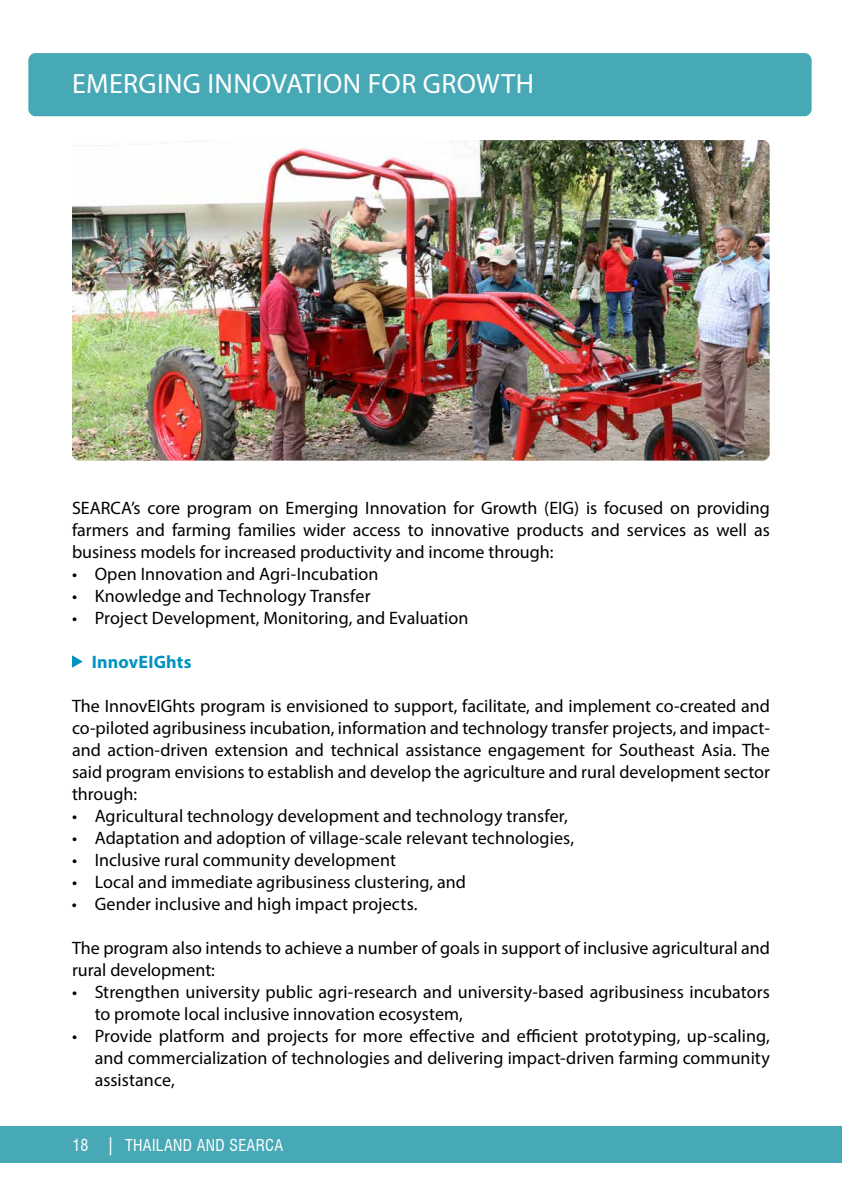
<style>
.page{position:relative;width:842px;height:1191px;background:#fff}
.page>*{position:absolute;margin:0;border:0;box-sizing:border-box;transform-origin:0 0}
.t1{font:28px "Myriad Pro";letter-spacing:.015em;color:#fff}
.t2{font:18px/22px "Myriad Pro";color:#000;text-align:justify}
.t3{font:700 18px "Myriad Pro";letter-spacing:.01em;color:#0093c1}
.t4{font:condensed 16px "Swiss 721 BT";letter-spacing:.02em;color:#fff}
.s1{font-size:18px}
</style>
<div class="page">
<div style="left:0;top:1126px;width:842px;height:37px;background:#47a9b5"></div>
<svg style="left:72px;top:655px;width:11px;height:13px"></svg>
<div style="left:28px;top:53px;width:784px;height:63px;background:#47a9b5;border-radius:7px"></div>
<img style="left:72px;top:140px;width:698px;height:320px">
<h1 class="t1" style="left:72px;top:66px;width:463px">EMERGING INNOVATION FOR GROWTH</h1>
<p class="t2" style="left:72px;top:497px;width:699px">SEARCA’s core program on Emerging Innovation for Growth (EIG) is focused on providing farmers and farming families wider access to innovative products and services as well as business models for increased productivity and income through:</p>
<p class="t2" style="left:72px;top:563px;width:308px">• Open Innovation and Agri-Incubation</p>
<p class="t2" style="left:72px;top:585px;width:300px">• Knowledge and Technology Transfer</p>
<p class="t2" style="left:72px;top:607px;width:398px">• Project Development, Monitoring, and Evaluation</p>
<p class="t3" style="left:92px;top:650px;width:101px">InnovEIGhts</p>
<p class="t2" style="left:72px;top:694px;width:699px">The InnovEIGhts program is envisioned to support, facilitate, and implement co-created and co-piloted agribusiness incubation, information and technology transfer projects, and impact&shy;and action-driven extension and technical assistance engagement for Southeast Asia. The said program envisions to establish and develop the agriculture and rural development sector through:</p>
<p class="t2" style="left:72px;top:804px;width:497px">• Agricultural technology development and technology transfer,</p>
<p class="t2" style="left:72px;top:826px;width:504px">• Adaptation and adoption of village-scale relevant technologies,</p>
<p class="t2" style="left:72px;top:848px;width:325px">• Inclusive rural community development</p>
<p class="t2" style="left:72px;top:870px;width:396px">• Local and immediate agribusiness clustering, and</p>
<p class="t2" style="left:72px;top:892px;width:347px">• Gender inclusive and high impact projects.</p>
<p class="t2" style="left:72px;top:936px;width:699px">The program also intends to achieve a number of goals in support of inclusive agricultural and rural development:</p>
<p class="t2" style="left:95px;top:980px;width:677px;text-indent:-23px">• Strengthen university public agri-research and university-based agribusiness incubators to promote local inclusive innovation ecosystem,</p>
<p class="t2" style="left:95px;top:1024px;width:677px;text-indent:-23px">• Provide platform and projects for more effective and efficient prototyping, up-scaling, and commercialization of technologies and delivering impact-driven farming community assistance,</p>
<p class="t4" style="left:72px;top:1135px;width:212px">18 <span class="s1">|</span> THAILAND AND SEARCA</p>
</div>
